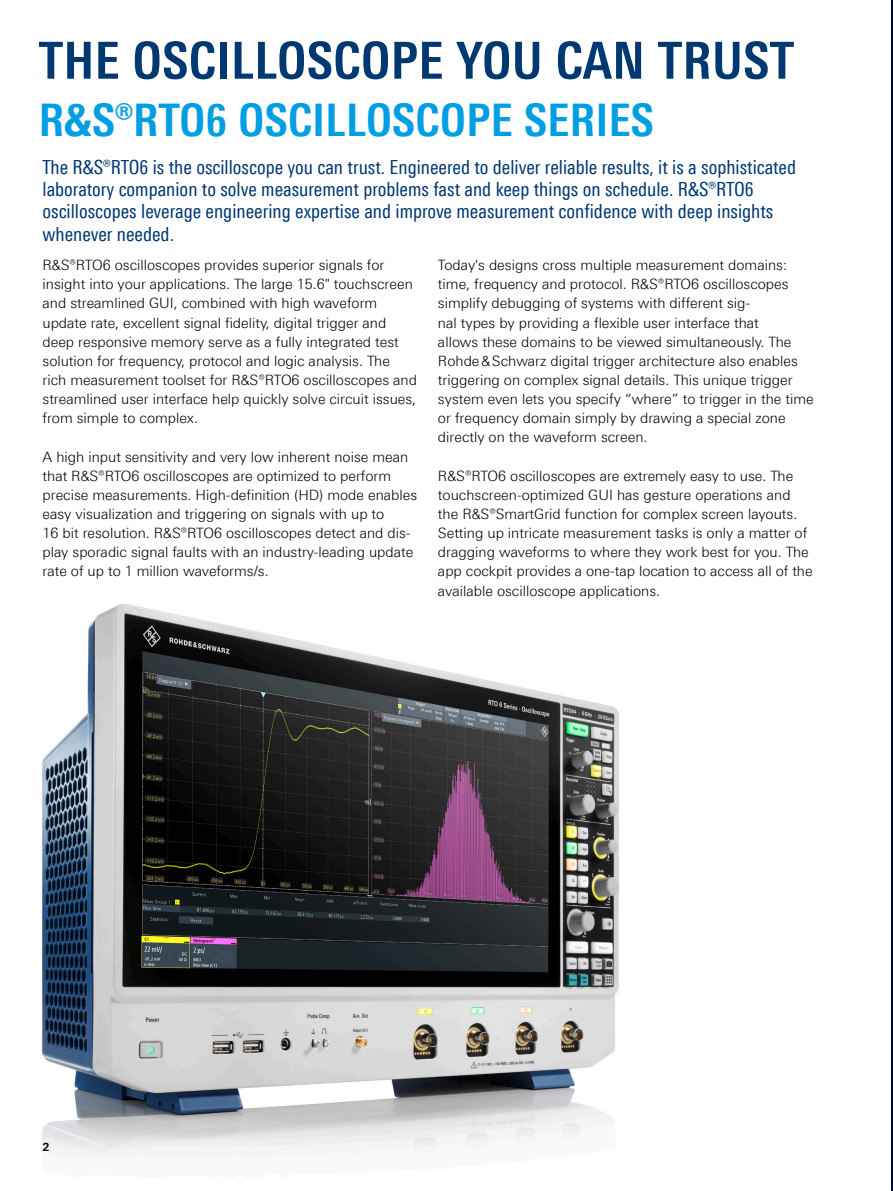
<style>
.page{position:relative;width:893px;height:1191px;background:#fff}
.page>*{position:absolute;margin:0;border:0;box-sizing:border-box;transform-origin:0 0}
.Seiten_Headline_34Pt{font:700 51px "Linotype Univers 620 Cn";letter-spacing:.01em;color:#003872}
.Seiten_Headline_30Pt{font:700 45px "Linotype Univers 620 Cn";letter-spacing:.01em;color:#009ee3}
.Teaser{font:19.5px/22px "Linotype Univers 420 Cn";color:#003872}
.Haupttext{font:300 14.25px/19.2px "Linotype Univers 330";color:#000}
.t1{font:700 11.25px "Linotype Univers 630";color:#000}
</style>
<div class="page">
<svg style="left:892px;top:0;width:1px;height:1191px"></svg>
<img style="left:42px;top:603px;width:577px;height:555px">
<p class="Seiten_Headline_34Pt" style="left:39px;top:30px;width:757px">THE OSCILLOSCOPE YOU CAN TRUST</p>
<p class="Seiten_Headline_30Pt" style="left:39px;top:93px;width:617px">R&amp;S®RTO6 OSCILLOSCOPE SERIES</p>
<p class="Teaser" style="left:43px;top:156px;width:755px">The R&amp;S®RTO6 is the oscilloscope you can trust. Engineered to deliver reliable results, it is a sophisticated laboratory companion to solve measurement problems fast and keep things on schedule. R&amp;S®RTO6 oscilloscopes leverage engineering expertise and improve measurement confidence with deep insights whenever needed.</p>
<p class="Haupttext" style="left:43px;top:255px;width:376px">R&amp;S®RTO6 oscilloscopes provides superior signals for insight into your applications. The large 15.6" touchscreen and streamlined GUI, combined with high waveform update rate, excellent signal fidelity, digital trigger and deep responsive memory serve as a fully integrated test solution for frequency, protocol and logic analysis. The rich measurement toolset for R&amp;S®RTO6 oscilloscopes and streamlined user interface help quickly solve circuit issues, from simple to complex.</p>
<p class="Haupttext" style="left:43px;top:447px;width:376px">A high input sensitivity and very low inherent noise mean that R&amp;S®RTO6 oscilloscopes are optimized to perform precise measurements. High-definition (HD) mode enables easy visualization and triggering on signals with up to<br>16 bit resolution. R&amp;S®RTO6 oscilloscopes detect and dis&shy;play sporadic signal faults with an industry-leading update rate of up to 1 million waveforms/s.</p>
<p class="Haupttext" style="left:438px;top:255px;width:377px">Today's designs cross multiple measurement domains: time, frequency and protocol. R&amp;S®RTO6 oscilloscopes simplify debugging of systems with different sig-<br>nal types by providing a flexible user interface that<br>allows these domains to be viewed simultaneously. The Rohde&amp;Schwarz digital trigger architecture also enables triggering on complex signal details. This unique trigger system even lets you specify “where” to trigger in the time or frequency domain simply by drawing a special zone directly on the waveform screen.</p>
<p class="Haupttext" style="left:438px;top:466px;width:376px">R&amp;S®RTO6 oscilloscopes are extremely easy to use. The touchscreen-optimized GUI has gesture operations and the R&amp;S®SmartGrid function for complex screen layouts.<br>Setting up intricate measurement tasks is only a matter of dragging waveforms to where they work best for you. The app cockpit provides a one-tap location to access all of the available oscilloscope applications.</p>
<p class="t1" style="left:43px;top:1139px;width:9px">2</p>
</div>
